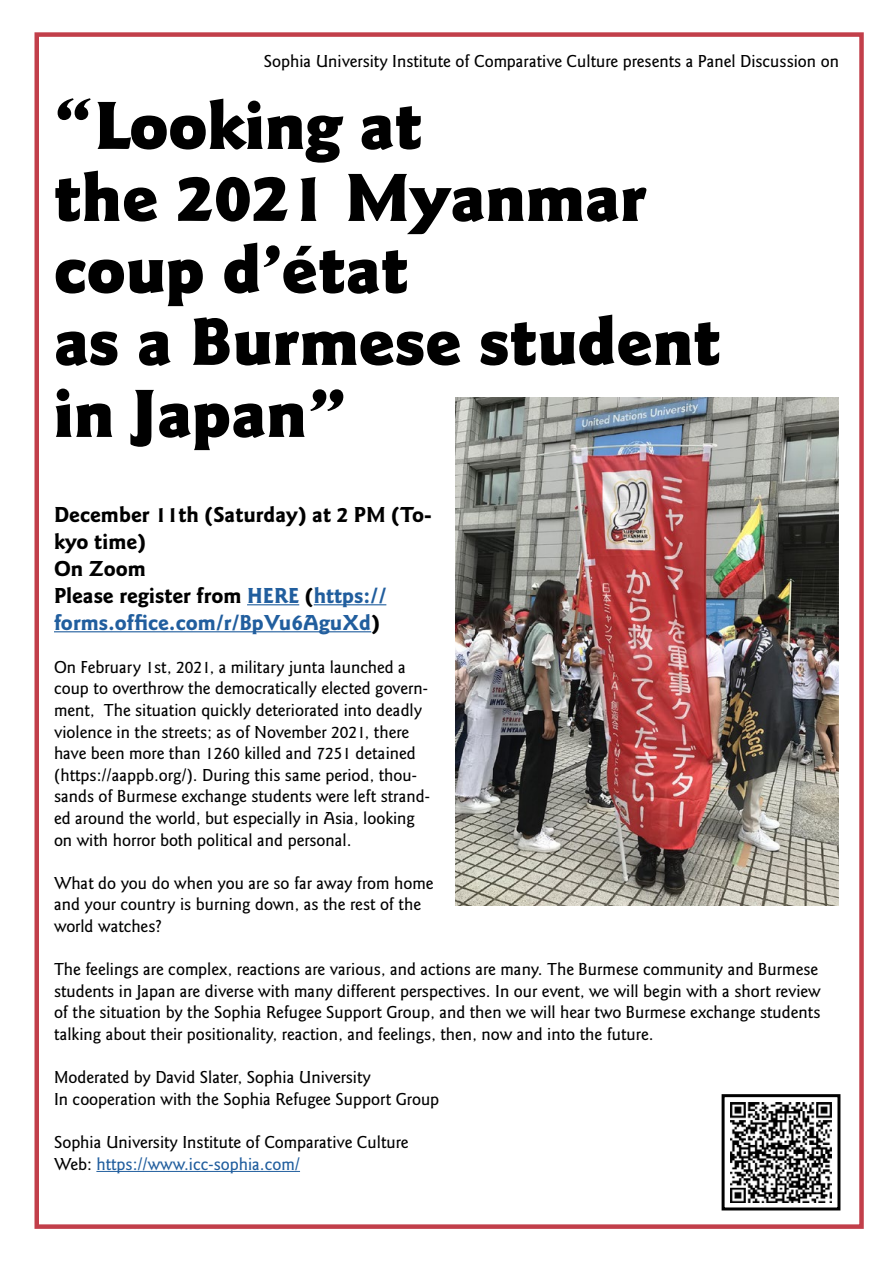
<style>
.page{position:relative;width:893px;height:1263px;background:#fff}
.page>*{position:absolute;margin:0;border:0;box-sizing:border-box;transform-origin:0 0}
.t1{font:900 70.5px/72px "Goudy Sans Std";color:#000}
.t2{font:700 22.5px/27px "Goudy Sans Std";color:#000}
.t3{font:500 18px/21.6px "Goudy Sans Std";color:#000}
.s1{color:#215e9e}
</style>
<div class="page">
<hr style="left:247px;top:604px;width:52px;height:1px;background:#215e9e">
<hr style="left:314px;top:604px;width:72px;height:1px;background:#215e9e">
<hr style="left:54px;top:631px;width:317px;height:1px;background:#215e9e">
<hr style="left:96px;top:1171px;width:204px;height:1px;background:#215e9e">
<img style="left:455px;top:397px;width:384px;height:508px">
<div style="left:34px;top:32px;width:830px;height:1197px;border:4px solid #c23f4a"></div>
<img style="left:731px;top:1102px;width:100px;height:100px">
<div style="left:722px;top:1094px;width:118px;height:116px;border:3px solid #000"></div>
<p class="t3" style="left:264px;top:50px;width:577px">Sophia University Institute of Comparative Culture presents a Panel Discussion on</p>
<h1 class="t1" style="left:54px;top:90px;width:668px">“Looking at<br>the 2021 Myanmar coup d’état<br>as a Burmese student in Japan”</h1>
<p class="t2" style="left:54px;top:501px;width:379px">December 11th (Saturday) at 2 PM (To&shy;kyo time)<br>On Zoom<br>Please register from <span class="s1">HERE</span> (<span class="s1">https:// forms.office.com/r/BpVu6AguXd</span>)</p>
<p class="t3" style="left:54px;top:656px;width:377px">On February 1st, 2021, a military junta launched a coup to overthrow the democratically elected govern&shy;ment, The situation quickly deteriorated into deadly violence in the streets; as of November 2021, there have been more than 1260 killed and 7251 detained (https://aappb.org/). During this same period, thou&shy;sands of Burmese exchange students were left strand&shy;ed around the world, but especially in Asia, looking on with horror both political and personal.</p>
<p class="t3" style="left:54px;top:872px;width:381px">What do you do when you are so far away from home and your country is burning down, as the rest of the world watches?</p>
<p class="t3" style="left:54px;top:959px;width:768px">The feelings are complex, reactions are various, and actions are many. The Burmese community and Burmese students in Japan are diverse with many different perspectives. In our event, we will begin with a short review of the situation by the Sophia Refugee Support Group, and then we will hear two Burmese exchange students talking about their positionality, reaction, and feelings, then, now and into the future.</p>
<p class="t3" style="left:54px;top:1067px;width:387px">Moderated by David Slater, Sophia University<br>In cooperation with the Sophia Refugee Support Group</p>
<p class="t3" style="left:54px;top:1131px;width:356px">Sophia University Institute of Comparative Culture<br>Web: <span class="s1">https://www.icc-sophia.com/</span></p>
</div>
